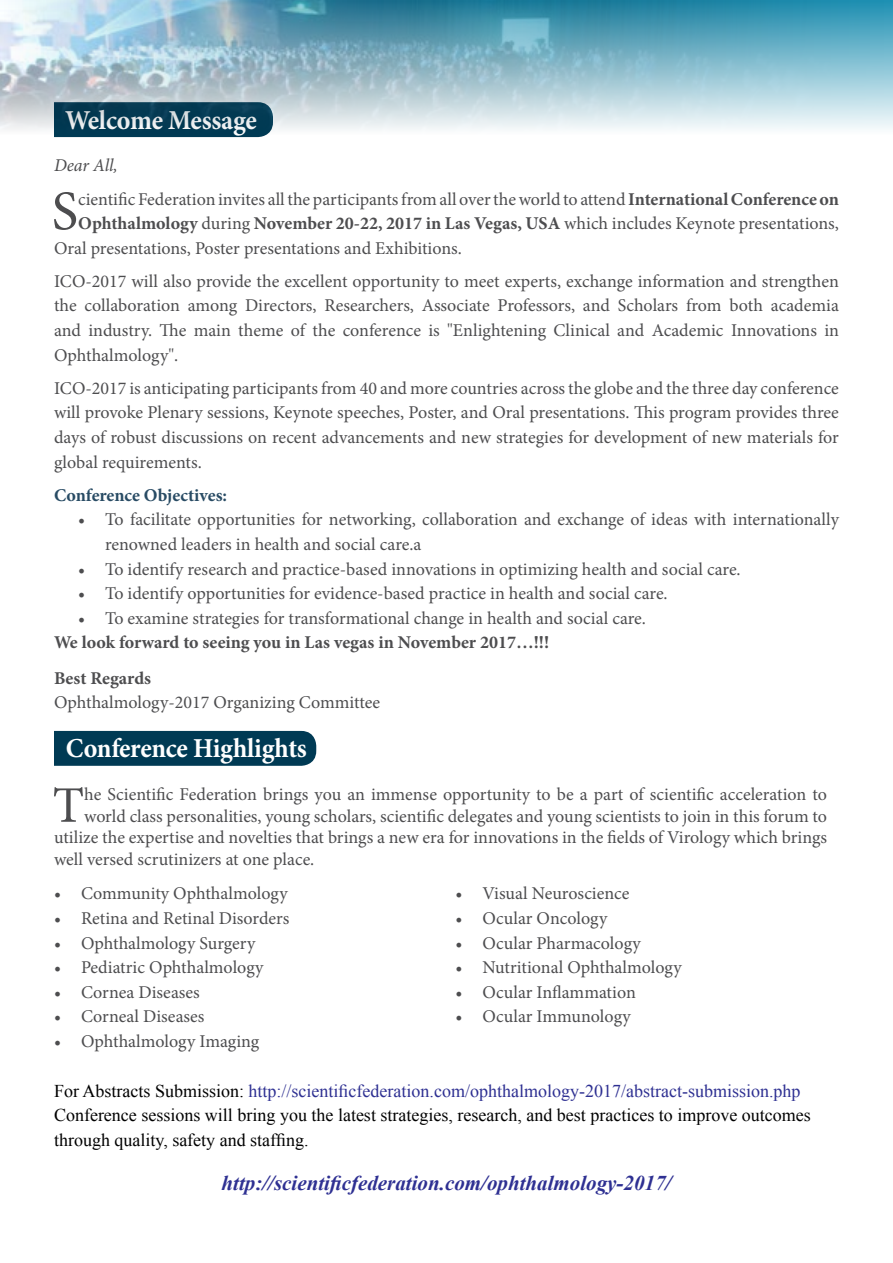
<style>
.page{position:relative;width:893px;height:1263px;background:#fff}
.page>*{position:absolute;margin:0;border:0;box-sizing:border-box;transform-origin:0 0}
.t1{font:55.8px "Minion Pro";color:#4d4d4f}
.t2{font:51.3px "Minion Pro";color:#4d4d4f}
.t3{font:700 27.45px "Minion Pro";letter-spacing:-.01em;color:#fff;scale:.95 1}
.t4{font:italic 700 21px "Times New Roman";color:#2e3092}
.t5{font:18px/24.6px "Minion Pro";color:#4d4d4f;text-align:justify}
.t6{font:18px/24.6px "Times New Roman";color:#000}
.t7{font:700 18px/35.2px "Minion Pro";color:#4d4d4f}
.t8{font:700 18px "Minion Pro";color:#284b64}
.s1{font-style:italic}
.s2{font-weight:700}
.s3{color:#2e3092}
</style>
<div class="page">
<svg style="left:54px;top:134px;width:214px;height:3px"></svg>
<div style="left:54px;top:731px;width:262px;height:35px;background:#003a54"></div>
<img style="left:0;top:0;width:893px;height:134px">
<h3 class="t3" style="left:65px;top:101px;width:203px">Welcome Message</h3>
<p class="t5" style="left:78px;top:149px;width:762px;line-height:33.2px;text-indent:-24px"><span class="s1">Dear All, </span>cientificFederationinvitesalltheparticipantsfromallovertheworldtoattend<span class="s2">InternationalConferenceon</span></p>
<h1 class="t1" style="left:52px;top:174px;width:28px">S</h1>
<p class="t5" style="left:54px;top:211px;width:786px;text-indent:24px"><span class="s2">Ophthalmology</span> during <span class="s2">November 20-22, 2017 in Las Vegas, USA</span> which includes Keynote presentations,<br>Oral presentations, Poster presentations and Exhibitions.</p>
<p class="t5" style="left:54px;top:269px;width:786px">ICO-2017 will also provide the excellent opportunity to meet experts, exchange information and strengthen the collaboration among Directors, Researchers, Associate Professors, and Scholars from both academia and industry. The main theme of the conference is "Enlightening Clinical and Academic Innovations in Ophthalmology ."</p>
<p class="t5" style="left:54px;top:376px;width:786px">ICO-2017 is anticipating participants from 40 and more countries across the globe and the three day conference will provoke Plenary sessions, Keynote speeches, Poster, and Oral presentations. This program provides three days of robust discussions on recent advancements and new strategies for development of new materials for global requirements.</p>
<p class="t8" style="left:54px;top:482px;width:175px">Conference Objectives:</p>
<p class="t5" style="left:105px;top:507px;width:735px">To facilitate opportunities for networking, collaboration and exchange of ideas with internationally</p>
<p class="t5" style="left:78px;top:507px;width:9px">•</p>
<p class="t5" style="left:78px;top:557px;width:9px">•</p>
<p class="t5" style="left:78px;top:581px;width:9px">•</p>
<p class="t5" style="left:105px;top:532px;width:637px">renowned leaders in health and social care a.<br>To identify research and practice-based innovations in optimizing health and social care.</p>
<p class="t5" style="left:105px;top:581px;width:564px">To identify opportunities for evidence-based practice in health and social care.</p>
<p class="t5" style="left:105px;top:606px;width:542px">To examine strategies for transformational change in health and social care.</p>
<p class="t5" style="left:78px;top:606px;width:9px">•</p>
<p class="t7" style="left:54px;top:625px;width:497px">We look forward to seeing you in Las vegas in November 2017... !!!<br>Best Regards</p>
<p class="t5" style="left:54px;top:690px;width:328px">Ophthalmology-2017 Organizing Committee</p>
<h3 class="t3" style="left:66px;top:729px;width:255px">Conference Highlights</h3>
<p class="t5" style="left:84px;top:782px;width:744px">he Scientific Federation brings you an immense opportunity to be a part of scientific acceleration to</p>
<h2 class="t2" style="left:53px;top:771px;width:33px">T</h2>
<p class="t5" style="left:54px;top:805px;width:775px;line-height:21.6px;text-indent:30px">world class personalities, young scholars, scientific delegates and young scientists to join in this forum to utilize the expertise and novelties that brings a new era for innovations in the fields of Virology which brings well versed scrutinizers at one place.</p>
<p class="t5" style="left:81px;top:881px;width:208px">Community Ophthalmology</p>
<p class="t5" style="left:482px;top:881px;width:148px">Visual Neuroscience</p>
<p class="t5" style="left:54px;top:881px;width:9px">•</p>
<p class="t5" style="left:455px;top:881px;width:9px">•</p>
<p class="t5" style="left:54px;top:906px;width:9px">•</p>
<p class="t5" style="left:81px;top:906px;width:210px">Retina and Retinal Disorders</p>
<p class="t5" style="left:455px;top:906px;width:9px">•</p>
<p class="t5" style="left:482px;top:906px;width:126px">Ocular Oncology</p>
<p class="t5" style="left:54px;top:930px;width:9px">•</p>
<p class="t5" style="left:81px;top:930px;width:176px">Ophthalmology Surgery</p>
<p class="t5" style="left:455px;top:930px;width:9px">•</p>
<p class="t5" style="left:482px;top:930px;width:160px">Ocular Pharmacology</p>
<p class="t5" style="left:54px;top:955px;width:9px">•</p>
<p class="t5" style="left:81px;top:955px;width:184px">Pediatric Ophthalmology</p>
<p class="t5" style="left:455px;top:955px;width:9px">•</p>
<p class="t5" style="left:482px;top:955px;width:201px">Nutritional Ophthalmology</p>
<p class="t5" style="left:54px;top:980px;width:9px">•</p>
<p class="t5" style="left:81px;top:980px;width:120px">Cornea Diseases</p>
<p class="t5" style="left:455px;top:980px;width:9px">•</p>
<p class="t5" style="left:482px;top:980px;width:155px">Ocular Inflammation</p>
<p class="t5" style="left:54px;top:1004px;width:9px">•</p>
<p class="t5" style="left:81px;top:1004px;width:125px">Corneal Diseases</p>
<p class="t5" style="left:455px;top:1004px;width:9px">•</p>
<p class="t5" style="left:482px;top:1004px;width:150px">Ocular Immunology</p>
<p class="t5" style="left:54px;top:1029px;width:9px">•</p>
<p class="t5" style="left:81px;top:1029px;width:180px">Ophthalmology Imaging</p>
<p class="t6" style="left:54px;top:1078px;width:758px">For Abstracts Submission: <span class="s3">http://scientificfederation.com/ophthalmology-2017/abstract-submission.php<br></span>Conference sessions will bring you the latest strategies, research, and best practices to improve outcomes through quality, safety and staffing.</p>
<p class="t4" style="left:222px;top:1168px;width:451px">http://scientificfederation.com/ophthalmology-2017/</p>
</div>
